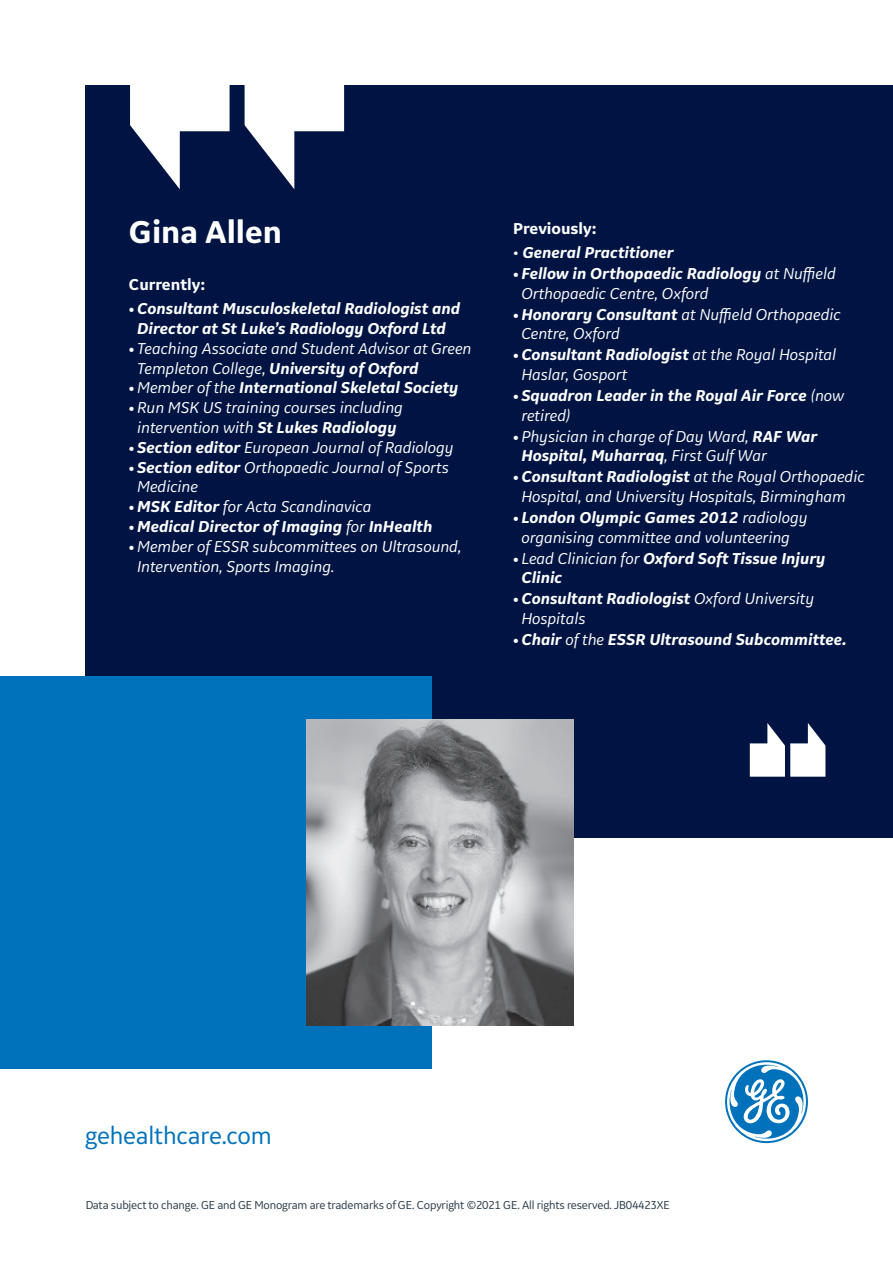
<style>
.page{position:relative;width:893px;height:1263px;background:#fff}
.page>*{position:absolute;margin:0;border:0;box-sizing:border-box;transform-origin:0 0}
.t1{font:700 33px "GE Inspira Sans";color:#fff}
.t2{font:25.5px "GE Inspira Sans";letter-spacing:-.01em;color:#0072bc}
.t3{font:italic 16.5px/19.8px "GE Inspira Sans";color:#fff}
.t4{font:italic 700 16.5px/19.8px "GE Inspira Sans";color:#fff}
.t5{font:700 16.5px "GE Inspira Sans";color:#fff}
.t6{font:12px "GE Inspira Sans";letter-spacing:-.015em;color:#2c3c4a}
.s1{font-style:normal;font-size:14.25px}
.s2{font-weight:700;font-style:normal;font-size:14.25px}
.s3{font-weight:700}
.s4{font-weight:400}
</style>
<div class="page">
<div style="left:85px;top:85px;width:808px;height:752px;background:#001443"></div>
<svg style="left:725px;top:1060px;width:83px;height:83px"></svg>
<div style="left:0;top:676px;width:432px;height:392px;background:#0072bc"></div>
<svg style="left:130px;top:85px;width:214px;height:104px"></svg>
<svg style="left:750px;top:723px;width:75px;height:54px"></svg>
<img style="left:306px;top:719px;width:268px;height:306px">
<p class="t1" style="left:129px;top:212px;width:155px">Gina Allen</p>
<p class="t5" style="left:129px;top:274px;width:78px">Currently:</p>
<p class="t4" style="left:129px;top:298px;width:333px;text-align:center"><span class="s1">•</span> Consultant Musculoskeletal Radiologist and<br>Director at St Luke’s Radiology Oxford Ltd</p>
<p class="t3" style="left:137px;top:338px;width:336px;text-indent:-8px"><span class="s2">•</span> Teaching Associate and Student Advisor at Green<br>Templeton College, <span class="s3">University of Oxford</span></p>
<p class="t4" style="left:129px;top:378px;width:331px"><span class="s1">•</span> <span class="s4">Member of the</span> International Skeletal Society</p>
<p class="t3" style="left:129px;top:397px;width:275px;text-align:center"><span class="s2">•</span> Run MSK US training courses including intervention with <span class="s3">St Lukes Radiology</span></p>
<p class="t3" style="left:129px;top:437px;width:326px"><span class="s2">•</span> <span class="s3">Section editor</span> European Journal of Radiology</p>
<p class="t3" style="left:137px;top:457px;width:313px;text-indent:-8px"><span class="s2">•</span> <span class="s3">Section editor</span> Orthopaedic Journal of Sports<br>Medicine</p>
<p class="t3" style="left:129px;top:496px;width:244px"><span class="s2">•</span> <span class="s3">MSK Editor</span> for Acta Scandinavica</p>
<p class="t4" style="left:129px;top:516px;width:305px"><span class="s1">•</span> Medical Director of Imaging <span class="s4">for</span> InHealth</p>
<p class="t3" style="left:137px;top:536px;width:325px;text-indent:-8px"><span class="s2">•</span> Member of ESSR subcommittees on Ultrasound,<br>Intervention, Sports Imaging.</p>
<p class="t5" style="left:513px;top:218px;width:85px">Previously:</p>
<p class="t4" style="left:513px;top:242px;width:162px"><span class="s4">•</span> General Practitioner</p>
<p class="t3" style="left:521px;top:263px;width:316px;text-indent:-8px"><span class="s2">•</span> <span class="s3">Fellow in Orthopaedic Radiology</span> at Nuffield<br>Orthopaedic Centre, Oxford</p>
<p class="t3" style="left:521px;top:304px;width:321px;text-indent:-8px"><span class="s2">•</span> <span class="s3">Honorary Consultant</span> at Nuffield Orthopaedic<br>Centre, Oxford</p>
<p class="t3" style="left:521px;top:344px;width:316px;text-indent:-8px"><span class="s2">•</span> <span class="s3">Consultant Radiologist</span> at the Royal Hospital<br>Haslar, Gosport</p>
<p class="t4" style="left:521px;top:385px;width:324px;text-indent:-8px"><span class="s1">•</span> Squadron Leader in the Royal Air Force <span class="s4">(now retired)</span></p>
<p class="t3" style="left:521px;top:426px;width:297px;text-indent:-8px"><span class="s2">•</span> Physician in charge of Day Ward, <span class="s3">RAF War<br>Hospital, Muharraq</span>, First Gulf War</p>
<p class="t3" style="left:521px;top:466px;width:345px;text-indent:-8px"><span class="s2">•</span> <span class="s3">Consultant Radiologist</span> at the Royal Orthopaedic<br>Hospital, and University Hospitals, Birmingham</p>
<p class="t3" style="left:513px;top:507px;width:296px;text-align:center"><span class="s2">•</span> <span class="s3">London Olympic Games 2012</span> radiology organising committee and volunteering</p>
<p class="t4" style="left:521px;top:548px;width:306px;text-indent:-8px"><span class="s1">•</span> <span class="s4">Lead Clinician for</span> Oxford Soft Tissue Injury<br>Clinic</p>
<p class="t3" style="left:521px;top:588px;width:294px;text-indent:-8px"><span class="s2">•</span> <span class="s3">Consultant Radiologist</span> Oxford University<br>Hospitals</p>
<p class="t4" style="left:513px;top:629px;width:335px"><span class="s1">•</span> Chair <span class="s4">of the</span> ESSR Ultrasound Subcommittee.</p>
<p class="t2" style="left:85px;top:1119px;width:188px">gehealthcare.com</p>
<p class="t6" style="left:85px;top:1197px;width:586px">Data subject to change. GE and GE Monogram are trademarks of GE. Copyright ©2021 GE. All rights reserved. JB04423XE</p>
</div>
